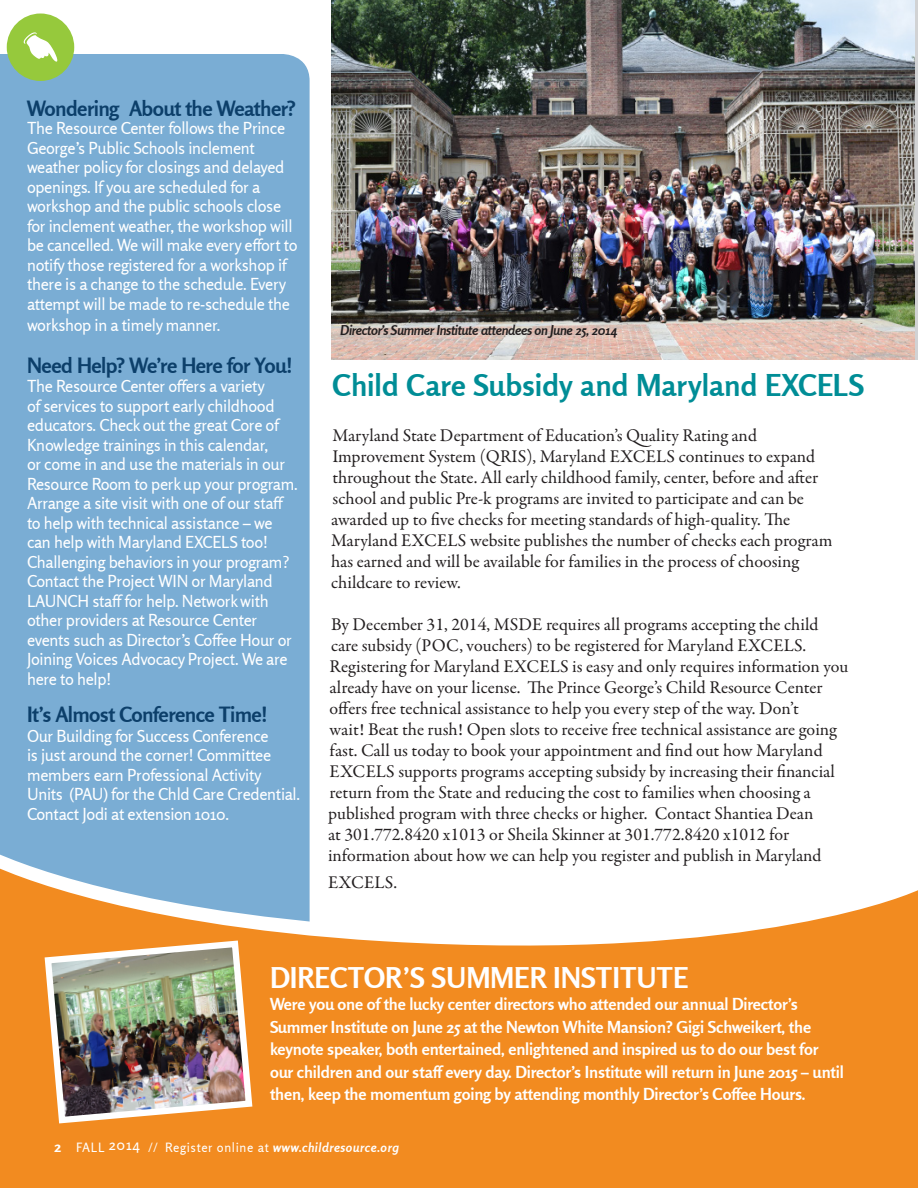
<style>
.page{position:relative;width:918px;height:1188px;background:#fff}
.page>*{position:absolute;margin:0;border:0;box-sizing:border-box;transform-origin:0 0}
.Headline_1_-_Teal{font:700 30px "Rosario";color:#008d96}
.Headline_1_-_White{font:700 28.5px "Rosario";color:#fff}
.Headline_1_-_Navy_Bl{font:700 21px "Rosario";letter-spacing:-.03em;color:#0c3f6a}
.Page_Two_Main_Story{font:18px/21px "Garamond Premr Pro";color:#231f20}
.Page_Two_Sidebar__BO{font:16.5px/19.5px "Rosario";letter-spacing:-.02em;color:#fff}
.Page_Two_Orange_Box{font:700 16.5px/22.5px "Rosario";letter-spacing:-.01em;color:#fff}
.t1{font:italic 700 13.5px "Rosario";letter-spacing:-.02em;color:#231f20}
.t2{font:12.75px "Rosario";letter-spacing:.05em;color:#fff}
.s1{font-weight:700;font-size:15px}
.s2{font-size:15px}
.s3{font-weight:700;font-style:italic}
</style>
<div class="page">
<div style="left:0;top:54px;width:310px;height:794px;background:#7aadd4"></div>
<div style="left:0;top:848px;width:310px;height:14px;background:#7aadd4"></div>
<svg style="left:0;top:862px;width:918px;height:326px;fill:#f28b20"></svg>
<div style="left:7px;top:14px;width:67px;height:67px;background:#96c93c;border-radius:50%"></div>
<svg style="left:24px;top:32px;width:33px;height:30px"></svg>
<img style="left:331px;top:0;width:583px;height:360px">
<img style="left:41px;top:937px;width:215px;height:190px">
<p class="Headline_1_-_Navy_Bl" style="left:27px;top:95px;width:270px">Wondering About the Weather?</p>
<p class="Page_Two_Sidebar__BO" style="left:27px;top:119px;width:272px">The Resource Center follows the Prince George’s Public Schools inclement weather policy for closings and delayed openings. If you are scheduled for a workshop and the public schools close for inclement weather, the workshop will be cancelled. We will make every effort to notify those registered for a workshop if there is a change to the schedule. Every attempt will be made to re-schedule the</p>
<p class="Page_Two_Sidebar__BO" style="left:27px;top:315px;width:195px">workshop in a timely manner.</p>
<p class="Headline_1_-_Navy_Bl" style="left:27px;top:353px;width:267px">Need Help? We’re Here for You!</p>
<p class="Page_Two_Sidebar__BO" style="left:27px;top:377px;width:272px">The Resource Center offers a variety<br>of services to support early childhood educators. Check out the great Core of Knowledge trainings in this calendar,<br>or come in and use the materials in our Resource Room to perk up your program.<br>Arrange a site visit with one of our staff to help with technical assistance – we can help with Maryland EXCELS too!<br>Challenging behaviors in your program?<br>Contact the Project WIN or Maryland LAUNCH staff for help. Network with other providers at Resource Center events such as Director’s Coffee Hour or Joining Voices Advocacy Project. We are here to help!</p>
<p class="Headline_1_-_Navy_Bl" style="left:27px;top:702px;width:242px">It’s Almost Conference Time!</p>
<p class="Page_Two_Sidebar__BO" style="left:27px;top:726px;width:275px">Our Building for Success Conference<br>is just around the corner! Committee members earn Professional Activity Units (PAU) for the Chld Care Credential.<br>Contact Jodi at extension 1010.</p>
<p class="t1" style="left:340px;top:321px;width:278px">Director’s Summer Institute attendees on June 25, 2014</p>
<p class="Headline_1_-_Teal" style="left:333px;top:367px;width:533px">Child Care Subsidy and Maryland EXCELS</p>
<p class="Page_Two_Main_Story" style="left:331px;top:425px;width:503px">Maryland State Department of Education’s Quality Rating and Improvement System (QRIS), Maryland EXCELS continues to expand throughout the State. All early childhood family, center, before and after school and public Pre-k programs are invited to participate and can be awarded up to five checks for meeting standards of high-quality. The Maryland EXCELS website publishes the number of checks each program has earned and will be available for families in the process of choosing childcare to review.</p>
<p class="Page_Two_Main_Story" style="left:328px;top:614px;width:522px">By December 31, 2014, MSDE requires all programs accepting the child<br>care subsidy (POC, vouchers) to be registered for Maryland EXCELS.<br>Registering for Maryland EXCELS is easy and only requires information you already have on your license. The Prince George’s Child Resource Center offers free technical assistance to help you every step of the way. Don’t<br>wait! Beat the rush! Open slots to receive free technical assistance are going fast. Call us today to book your appointment and find out how Maryland EXCELS supports programs accepting subsidy by increasing their financial return from the State and reducing the cost to families when choosing a published program with three checks or higher. Contact Shantiea Dean<br>at 301.772.8420 x1013 or Sheila Skinner at 301.772.8420 x1012 for information about how we can help you register and publish in Maryland</p>
<p class="Page_Two_Main_Story" style="left:328px;top:872px;width:70px">EXCELS.</p>
<p class="Headline_1_-_White" style="left:270px;top:960px;width:420px">DIRECTOR’S SUMMER INSTITUTE</p>
<p class="Page_Two_Orange_Box" style="left:270px;top:993px;width:575px">Were you one of the lucky center directors who attended our annual Director’s Summer Institute on June 25 at the Newton White Mansion? Gigi Schweikert, the keynote speaker, both entertained, enlightened and inspired us to do our best for our children and our staff every day. Director’s Institute will return in June 2015 – until then, keep the momentum going by attending monthly Director’s Coffee Hours.</p>
<p class="t2" style="left:54px;top:1140px;width:347px"><span class="s1">2</span> FALL <span class="s2">2014</span> // Register online at <span class="s3">www.childresource.org</span></p>
</div>
